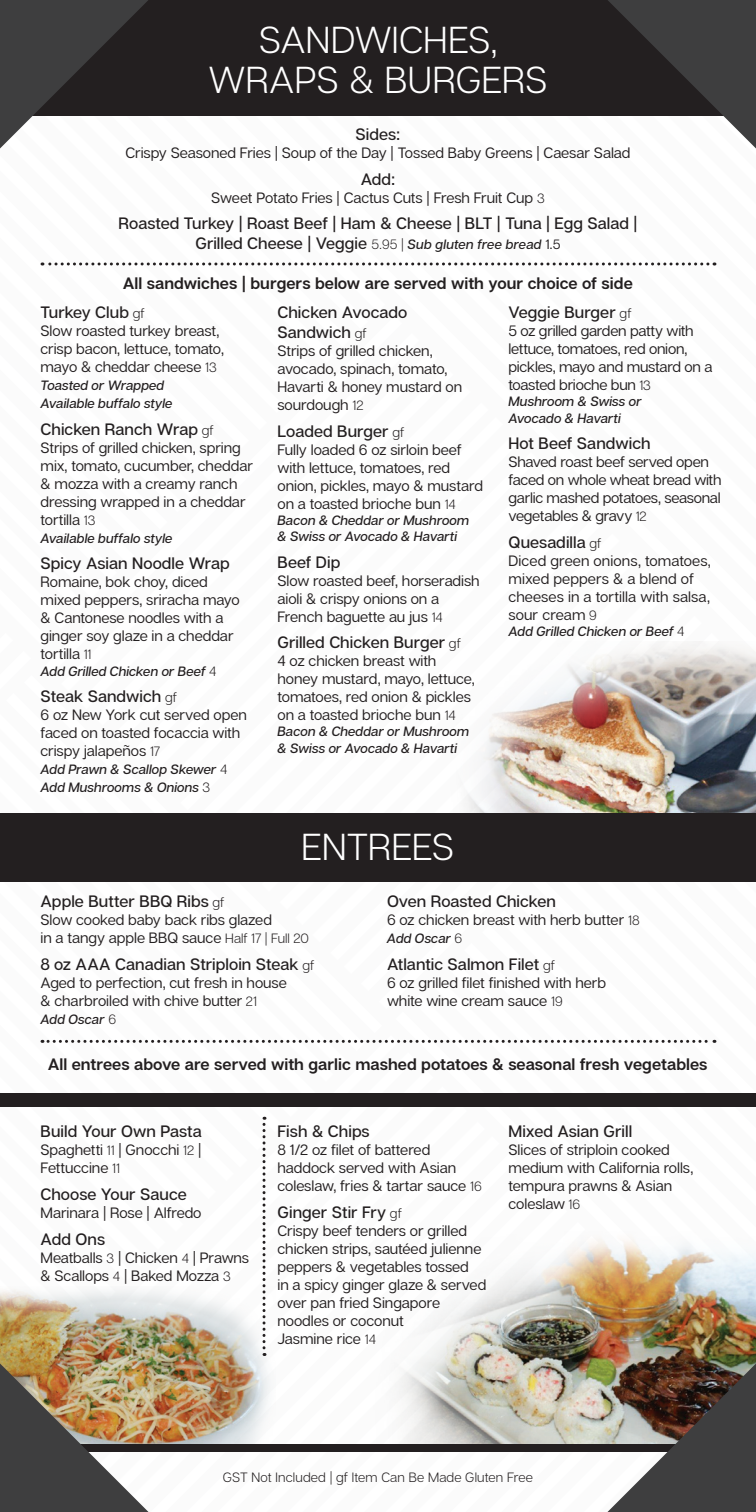
<style>
.page{position:relative;width:756px;height:1512px;background:#fff}
.page>*{position:absolute;margin:0;border:0;box-sizing:border-box;transform-origin:0 0}
.t1{font:300 37.5px/40.5px "Articulat CF";letter-spacing:.005em;color:#fff;text-align:center}
.t2{font:500 16.5px/19.8px "Articulat CF";letter-spacing:.005em;color:#231f20;text-align:center}
.t3{font:600 16.5px/29.1px "Articulat CF";letter-spacing:.005em;color:#231f20}
.t4{font:15px/18px "Articulat CF";letter-spacing:-.005em;color:#231f20}
.t5{font:italic 500 13.5px/16.2px "Articulat CF";color:#231f20}
.t6{font:300 13.5px "Articulat CF";letter-spacing:.01em;color:#231f20}
.s1{font-weight:300;font-size:13.5px}
.s2{font-style:italic;font-size:13.5px}
.s3{font-weight:400;font-size:13.5px}
.s4{font-weight:500}
.s5{font-weight:300;font-style:normal}
</style>
<div class="page">
<div style="left:0;top:0;width:756px;height:116px;background:#231f20"></div>
<svg style="left:42px;top:262px;width:666px;height:4px"></svg>
<svg style="left:0;top:0;width:148px;height:148px"></svg>
<img style="left:0;top:641px;width:756px;height:871px">
<svg style="left:608px;top:0;width:148px;height:149px"></svg>
<h1 class="t1" style="left:208px;top:20px;width:341px">SANDWICHES,<br>WRAPS &amp; BURGERS</h1>
<p class="t2" style="left:356px;top:125px;width:46px">Sides:</p>
<p class="t4" style="left:126px;top:144px;width:506px">Crispy Seasoned Fries | Soup of the Day | Tossed Baby Greens | Caesar Salad</p>
<p class="t2" style="left:361px;top:170px;width:36px">Add:</p>
<p class="t4" style="left:211px;top:189px;width:335px">Sweet Potato Fries | Cactus Cuts | Fresh Fruit Cup <span class="s1">3</span></p>
<p class="t2" style="left:119px;top:214px;width:520px">Roasted Turkey | Roast Beef | Ham &amp; Cheese | BLT | Tuna | Egg Salad |<br>Grilled Cheese | Veggie <span class="s1">5.95 |</span> <span class="s2">Sub gluten free bread</span> <span class="s3">1.5</span></p>
<p class="t3" style="left:40px;top:270px;width:594px;text-indent:82px">All sandwiches | burgers below are served with your choice of side<br><span class="s4">Turkey Club</span> <span class="s1">gf</span></p>
<p class="t4" style="left:40px;top:322px;width:185px">Slow roasted turkey breast, crisp bacon, lettuce, tomato, mayo &amp; cheddar cheese <span class="s1">13</span></p>
<p class="t5" style="left:40px;top:377px;width:134px;line-height:18px">Toasted or Wrapped<br>Available buffalo style</p>
<p class="t2" style="left:40px;top:420px;width:175px">Chicken Ranch Wrap <span class="s1">gf</span></p>
<p class="t4" style="left:40px;top:439px;width:214px">Strips of grilled chicken, spring mix, tomato, cucumber, cheddar &amp; mozza with a creamy ranch dressing wrapped in a cheddar tortilla <span class="s1">13</span></p>
<p class="t5" style="left:41px;top:531px;width:134px">Available buffalo style</p>
<p class="t2" style="left:40px;top:554px;width:191px">Spicy Asian Noodle Wrap</p>
<p class="t4" style="left:40px;top:574px;width:201px">Romaine, bok choy, diced mixed peppers, sriracha mayo &amp; Cantonese noodles with a ginger soy glaze in a cheddar tortilla <span class="s1">11</span></p>
<p class="t5" style="left:41px;top:663px;width:177px">Add Grilled Chicken or Beef <span class="s5">4</span></p>
<p class="t2" style="left:40px;top:687px;width:138px">Steak Sandwich <span class="s1">gf</span></p>
<p class="t4" style="left:40px;top:706px;width:208px">6 oz New York cut served open faced on toasted focaccia with crispy jalapeños <span class="s1">17</span></p>
<p class="t5" style="left:40px;top:761px;width:189px;line-height:18px">Add Prawn &amp; Scallop Skewer <span class="s5">4<br></span>Add Mushrooms &amp; Onions <span class="s5">3</span></p>
<p class="t2" style="left:278px;top:303px;width:131px;text-align:left">Chicken Avocado<br>Sandwich <span class="s1">gf</span></p>
<p class="t4" style="left:278px;top:342px;width:186px">Strips of grilled chicken, avocado, spinach, tomato,<br>Havarti &amp; honey mustard on sourdough <span class="s1">12</span></p>
<p class="t2" style="left:278px;top:422px;width:128px">Loaded Burger <span class="s1">gf</span></p>
<p class="t4" style="left:278px;top:441px;width:207px">Fully loaded 6 oz sirloin beef with lettuce, tomatoes, red onion, pickles, mayo &amp; mustard on a toasted brioche bun <span class="s1">14</span></p>
<p class="t5" style="left:277px;top:513px;width:193px">Bacon &amp; Cheddar or Mushroom &amp; Swiss or Avocado &amp; Havarti</p>
<p class="t2" style="left:278px;top:553px;width:64px">Beef Dip</p>
<p class="t4" style="left:278px;top:572px;width:204px">Slow roasted beef, horseradish aioli &amp; crispy onions on a<br>French baguette au jus <span class="s1">14</span></p>
<p class="t2" style="left:278px;top:633px;width:185px">Grilled Chicken Burger <span class="s1">gf</span></p>
<p class="t4" style="left:278px;top:652px;width:199px">4 oz chicken breast with honey mustard, mayo, lettuce, tomatoes, red onion &amp; pickles on a toasted brioche bun <span class="s1">14</span></p>
<p class="t5" style="left:277px;top:724px;width:193px">Bacon &amp; Cheddar or Mushroom &amp; Swiss or Avocado &amp; Havarti</p>
<p class="t2" style="left:508px;top:303px;width:125px">Veggie Burger <span class="s1">gf</span></p>
<p class="t4" style="left:508px;top:322px;width:205px">5 oz grilled garden patty with lettuce, tomatoes, red onion, pickles, mayo and mustard on a toasted brioche bun <span class="s1">13</span></p>
<p class="t5" style="left:508px;top:394px;width:135px">Mushroom &amp; Swiss or<br>Avocado &amp; Havarti</p>
<p class="t2" style="left:508px;top:434px;width:144px">Hot Beef Sandwich</p>
<p class="t4" style="left:508px;top:453px;width:214px">Shaved roast beef served open faced on whole wheat bread with garlic mashed potatoes, seasonal vegetables &amp; gravy <span class="s1">12</span></p>
<p class="t2" style="left:508px;top:533px;width:94px">Quesadilla <span class="s1">gf</span></p>
<p class="t4" style="left:508px;top:552px;width:204px">Diced green onions, tomatoes, mixed peppers &amp; a blend of cheeses in a tortilla with salsa, sour cream <span class="s1">9</span></p>
<p class="t5" style="left:508px;top:624px;width:177px">Add Grilled Chicken or Beef <span class="s5">4</span></p>
<h1 class="t1" style="left:302px;top:827px;width:154px">ENTREES</h1>
<p class="t2" style="left:41px;top:892px;width:186px">Apple Butter BBQ Ribs <span class="s1">gf</span></p>
<p class="t4" style="left:40px;top:911px;width:270px">Slow cooked baby back ribs glazed<br>in a tangy apple BBQ sauce <span class="s1">Half 17 | Full 20</span></p>
<p class="t2" style="left:40px;top:955px;width:275px">8 oz AAA Canadian Striploin Steak <span class="s1">gf</span></p>
<p class="t4" style="left:40px;top:974px;width:248px">Aged to perfection, cut fresh in house &amp; charbroiled with chive butter <span class="s1">21</span></p>
<p class="t5" style="left:40px;top:1012px;width:77px">Add Oscar <span class="s5">6</span></p>
<p class="t2" style="left:387px;top:892px;width:171px">Oven Roasted Chicken</p>
<p class="t4" style="left:387px;top:911px;width:254px">6 oz chicken breast with herb butter <span class="s1">18</span></p>
<p class="t5" style="left:387px;top:931px;width:77px">Add Oscar <span class="s5">6</span></p>
<p class="t2" style="left:387px;top:955px;width:170px">Atlantic Salmon Filet <span class="s1">gf</span></p>
<p class="t4" style="left:387px;top:974px;width:221px">6 oz grilled filet finished with herb white wine cream sauce <span class="s1">19</span></p>
<p class="t3" style="left:48px;top:1051px;width:661px">All entrees above are served with garlic mashed potatoes &amp; seasonal fresh vegetables</p>
<p class="t2" style="left:41px;top:1122px;width:163px">Build Your Own Pasta</p>
<p class="t4" style="left:41px;top:1142px;width:163px">Spaghetti <span class="s1">11</span> | Gnocchi <span class="s1">12</span> |<br>Fettuccine <span class="s1">11</span></p>
<p class="t2" style="left:41px;top:1185px;width:148px">Choose Your Sauce</p>
<p class="t4" style="left:41px;top:1204px;width:163px">Marinara | Rose | Alfredo</p>
<p class="t2" style="left:41px;top:1229px;width:66px">Add Ons</p>
<p class="t4" style="left:41px;top:1249px;width:210px">Meatballs <span class="s1">3</span> | Chicken <span class="s1">4</span> | Prawns &amp; Scallops <span class="s1">4</span> | Baked Mozza <span class="s1">3</span></p>
<p class="t2" style="left:278px;top:1122px;width:94px">Fish &amp; Chips</p>
<p class="t4" style="left:278px;top:1142px;width:206px">8 1/2 oz filet of battered haddock served with Asian coleslaw, fries &amp; tartar sauce <span class="s1">16</span></p>
<p class="t2" style="left:278px;top:1203px;width:126px">Ginger Stir Fry <span class="s1">gf</span></p>
<p class="t4" style="left:278px;top:1222px;width:210px">Crispy beef tenders or grilled chicken strips, sautéed julienne peppers &amp; vegetables tossed<br>in a spicy ginger glaze &amp; served over pan fried Singapore noodles or coconut<br>Jasmine rice <span class="s1">14</span></p>
<p class="t2" style="left:508px;top:1122px;width:125px">Mixed Asian Grill</p>
<p class="t4" style="left:508px;top:1142px;width:186px">Slices of striploin cooked medium with California rolls, tempura prawns &amp; Asian coleslaw <span class="s1">16</span></p>
<p class="t6" style="left:223px;top:1470px;width:312px">GST Not Included | gf Item Can Be Made Gluten Free</p>
</div>
